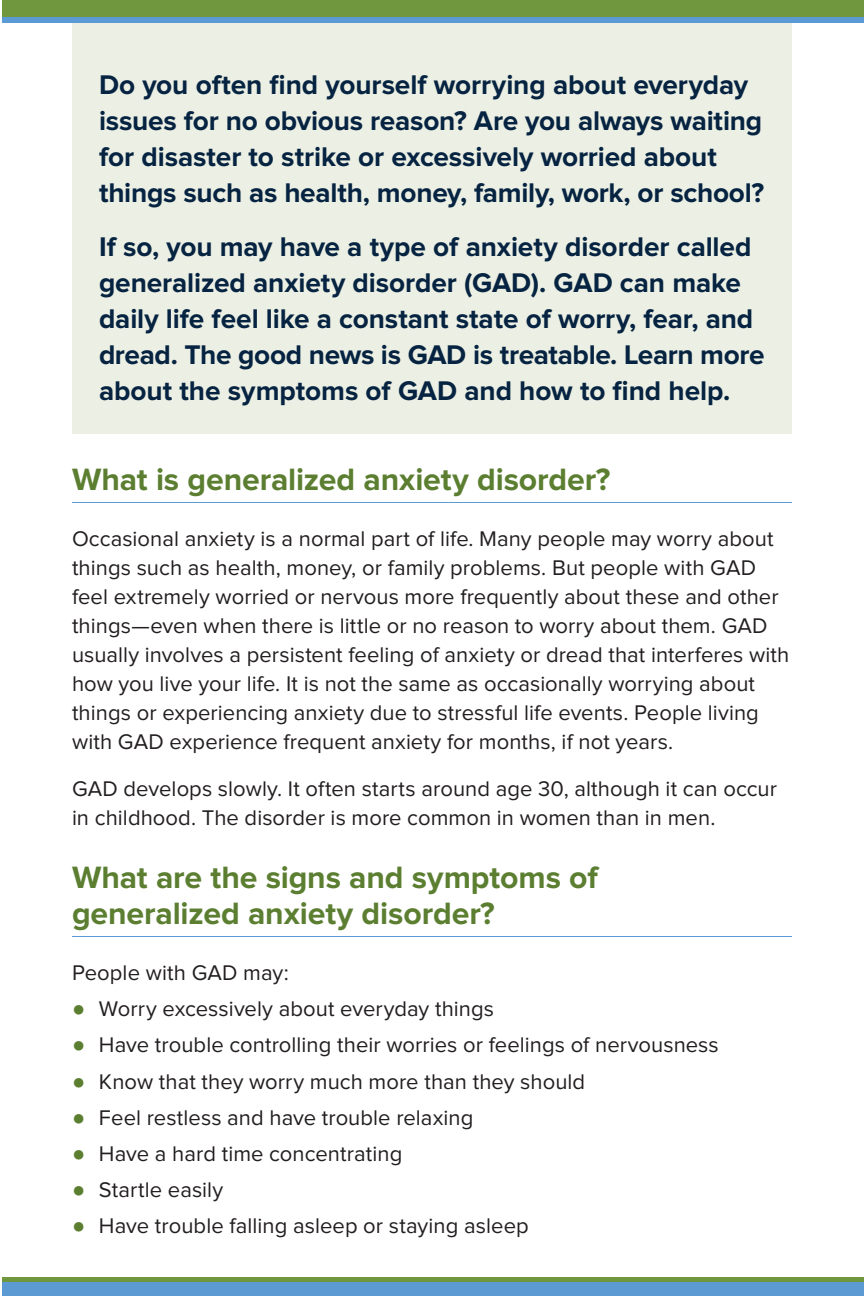
<style>
.page{position:relative;width:864px;height:1296px;background:#fff}
.page>*{position:absolute;margin:0;border:0;box-sizing:border-box;transform-origin:0 0}
.t1{font:700 32px/36px "Proxima Nova";letter-spacing:-.005em;color:#5b7e31}
.t2{font:700 28px/36px "Proxima Nova";letter-spacing:-.005em;color:#062341}
.t3{font:22px/29px "Proxima Nova";letter-spacing:.005em;color:#231f20}
.s1{font-family:"Arial";color:#5b7e31}
</style>
<div class="page">
<div style="left:72px;top:0;width:720px;height:433px;background:#ecf0e4"></div>
<div style="left:2px;top:1277px;width:862px;height:5px;background:#70963e"></div>
<div style="left:2px;top:1282px;width:862px;height:14px;background:#5c9ad3"></div>
<div style="left:2px;top:0;width:862px;height:20px;background:#70963e"></div>
<div style="left:2px;top:18px;width:862px;height:5px;background:#5c9ad3"></div>
<hr style="left:72px;top:502px;width:720px;height:1px;background:#5c9ad3">
<hr style="left:72px;top:936px;width:720px;height:1px;background:#5c9ad3">
<p class="t2" style="left:99px;top:68px;width:667px">Do you often find yourself worrying about everyday issues for no obvious reason? Are you always waiting for disaster to strike or excessively worried about things such as health, money, family, work, or school?</p>
<p class="t2" style="left:99px;top:230px;width:667px">If so, you may have a type of anxiety disorder called generalized anxiety disorder (GAD). GAD can make daily life feel like a constant state of worry, fear, and dread. The good news is GAD is treatable. Learn more about the symptoms of GAD and how to find help.</p>
<h2 class="t1" style="left:72px;top:463px;width:540px">What is generalized anxiety disorder?</h2>
<p class="t3" style="left:72px;top:525px;width:719px">Occasional anxiety is a normal part of life. Many people may worry about things such as health, money, or family problems. But people with GAD feel extremely worried or nervous more frequently about these and other things—even when there is little or no reason to worry about them. GAD usually involves a persistent feeling of anxiety or dread that interferes with how you live your life. It is not the same as occasionally worrying about things or experiencing anxiety due to stressful life events. People living with GAD experience frequent anxiety for months, if not years.</p>
<p class="t3" style="left:72px;top:775px;width:707px">GAD develops slowly. It often starts around age 30, although it can occur in childhood. The disorder is more common in women than in men.</p>
<h2 class="t1" style="left:72px;top:861px;width:528px">What are the signs and symptoms of generalized anxiety disorder?</h2>
<p class="t3" style="left:72px;top:959px;width:218px">People with GAD may:</p>
<p class="t3" style="left:72px;top:995px;width:424px"><span class="s1">●</span> Worry excessively about everyday things</p>
<p class="t3" style="left:72px;top:1032px;width:648px"><span class="s1">●</span> Have trouble controlling their worries or feelings of nervousness</p>
<p class="t3" style="left:72px;top:1068px;width:515px"><span class="s1">●</span> Know that they worry much more than they should</p>
<p class="t3" style="left:72px;top:1104px;width:403px"><span class="s1">●</span> Feel restless and have trouble relaxing</p>
<p class="t3" style="left:72px;top:1140px;width:332px"><span class="s1">●</span> Have a hard time concentrating</p>
<p class="t3" style="left:72px;top:1176px;width:153px"><span class="s1">●</span> Startle easily</p>
<p class="t3" style="left:72px;top:1213px;width:458px"><span class="s1">●</span> Have trouble falling asleep or staying asleep</p>
</div>
